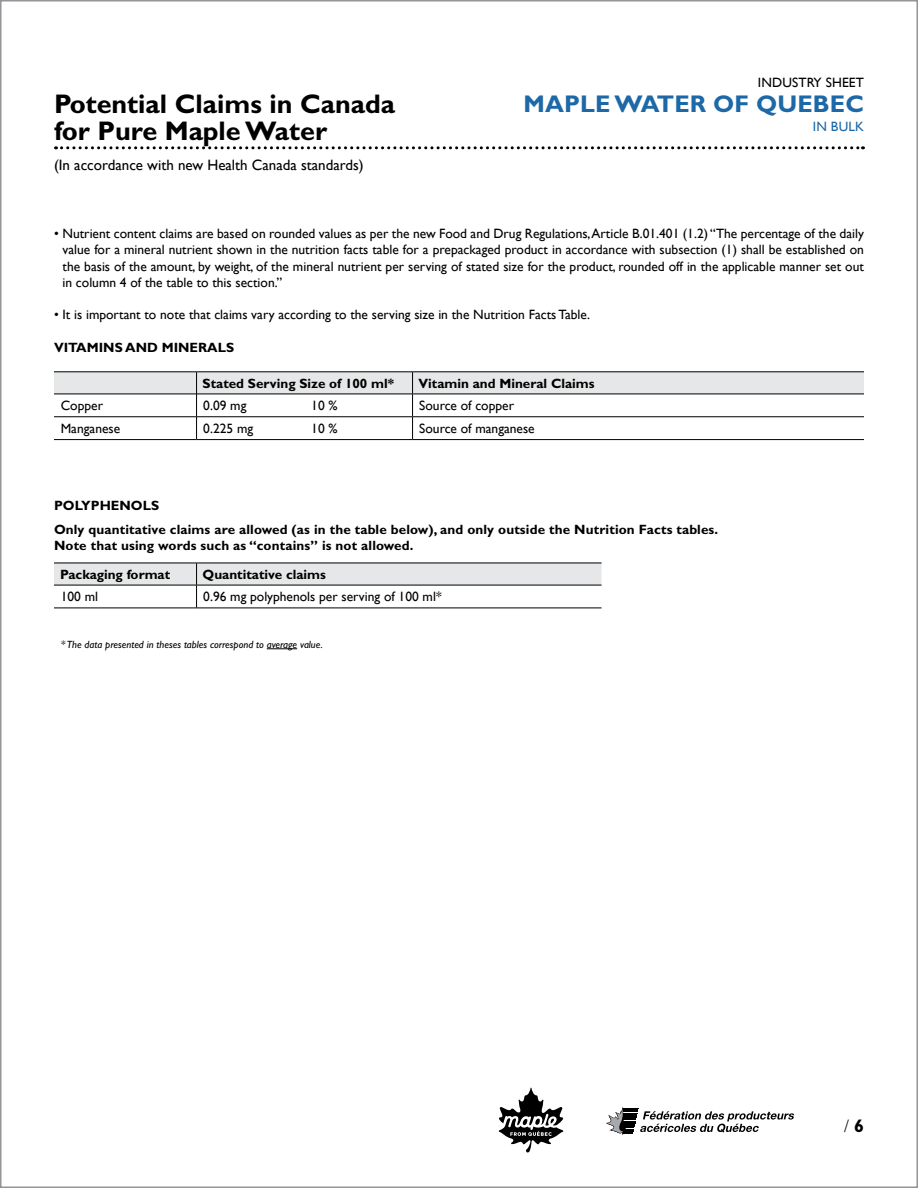
<style>
.page{position:relative;width:918px;height:1188px;background:#fff}
.page>*{position:absolute;margin:0;border:0;box-sizing:border-box;transform-origin:0 0}
.t1{font:700 27px/27px "Gill Sans";color:#000}
.t2{font:700 24.15px "Gill Sans";letter-spacing:.005em;color:#1d68a6}
.t3{font:300 18px "Gill Sans";color:#000}
.t4{font:15px "Gill Sans";color:#000}
.t5{font:13.5px/16.2px "Gill Sans";color:#000;text-align:justify}
.t6{font:700 13.5px/23.4px "Gill Sans";color:#000}
.t7{font:13.5px "Gill Sans";letter-spacing:.01em;color:#1d68a6}
.t8{font:italic 10.5px "Gill Sans";color:#000}
.s1{font-weight:700}
</style>
<div class="page">
<svg style="left:607px;top:1108px;width:187px;height:26px"></svg>
<svg style="left:498px;top:1088px;width:66px;height:65px"></svg>
<hr style="left:54px;top:439px;width:143px;height:1px;background:#000">
<hr style="left:197px;top:439px;width:216px;height:1px;background:#000">
<hr style="left:413px;top:439px;width:451px;height:1px;background:#000">
<svg style="left:54px;top:372px;width:810px;height:67px"></svg>
<svg style="left:54px;top:563px;width:548px;height:45px"></svg>
<hr style="left:54px;top:608px;width:143px;height:1px;background:#000">
<hr style="left:197px;top:608px;width:405px;height:1px;background:#000">
<hr style="left:267px;top:649px;width:30px;height:1px;background:#000">
<svg style="left:56px;top:146px;width:807px;height:3px"></svg>
<h1 class="t1" style="left:54px;top:90px;width:343px">Potential Claims in Canada for Pure Maple Water</h1>
<p class="t4" style="left:54px;top:156px;width:311px">(In accordance with new Health Canada standards)</p>
<p class="t5" style="left:758px;top:74px;width:108px">INDUSTRY SHEET</p>
<h2 class="t2" style="left:524px;top:90px;width:342px">MAPLE WATER OF QUEBEC</h2>
<p class="t7" style="left:813px;top:118px;width:53px">IN BULK</p>
<p class="t5" style="left:63px;top:225px;width:803px;text-indent:-9px">• Nutrient content claims are based on rounded values as per the new Food and Drug Regulations,Article B.01.401 (1.2) “The percentage of the daily value for a mineral nutrient shown in the nutrition facts table for a prepackaged product in accordance with subsection (1) shall be established on the basis of the amount, by weight, of the mineral nutrient per serving of stated size for the product, rounded off in the applicable manner set out in column 4 of the table to this section.”</p>
<p class="t5" style="left:54px;top:306px;width:538px">• It is important to note that claims vary according to the serving size in the Nutrition Facts Table.</p>
<p class="t6" style="left:54px;top:335px;width:182px">VITAMINS AND MINERALS</p>
<p class="t6" style="left:203px;top:372px;width:193px">Stated Serving Size of 100 ml*</p>
<p class="t6" style="left:419px;top:372px;width:178px">Vitamin and Mineral Claims</p>
<p class="t5" style="left:61px;top:397px;width:44px">Copper</p>
<p class="t5" style="left:203px;top:397px;width:45px">0.09 mg</p>
<p class="t5" style="left:311px;top:397px;width:28px">10 %</p>
<p class="t5" style="left:419px;top:397px;width:96px">Source of copper</p>
<p class="t5" style="left:61px;top:420px;width:61px">Manganese</p>
<p class="t5" style="left:203px;top:420px;width:51px">0.225 mg</p>
<p class="t5" style="left:311px;top:420px;width:28px">10 %</p>
<p class="t5" style="left:419px;top:420px;width:117px">Source of manganese</p>
<p class="t6" style="left:54px;top:494px;width:666px">POLYPHENOLS<br>Only quantitative claims are allowed (as in the table below), and only outside the Nutrition Facts tables.</p>
<p class="t6" style="left:60px;top:531px;width:355px;line-height:29.2px;text-indent:-6px">Note that using words such as “contains” is not allowed.<br>Packaging format</p>
<p class="t6" style="left:203px;top:563px;width:125px">Quantitative claims</p>
<p class="t5" style="left:61px;top:588px;width:39px">100 ml</p>
<p class="t5" style="left:203px;top:588px;width:240px">0.96 mg polyphenols per serving of 100 ml*</p>
<p class="t8" style="left:61px;top:638px;width:264px">* The data presented in theses tables correspond to average value.</p>
<h3 class="t3" style="left:844px;top:1116px;width:21px">/ <span class="s1">6</span></h3>
</div>
